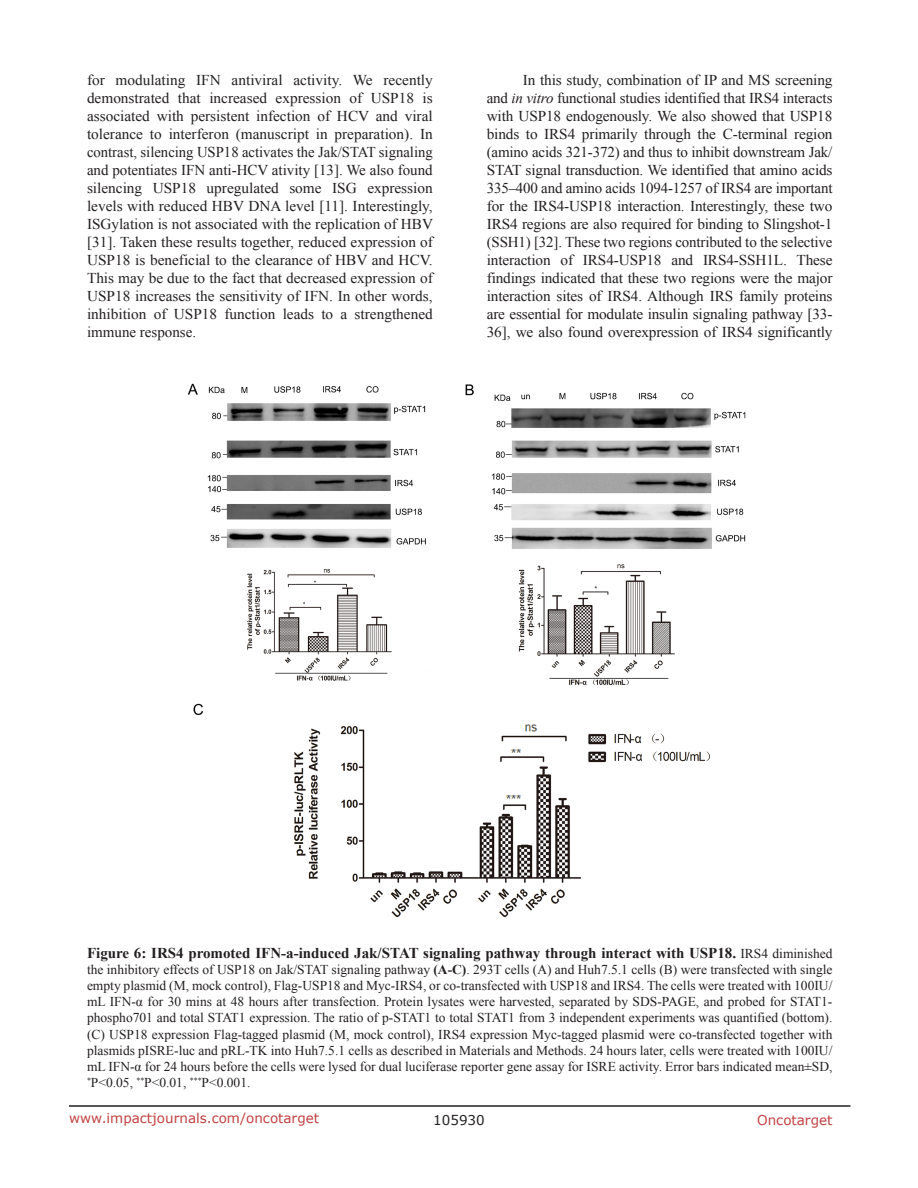
<style>
.page{position:relative;width:918px;height:1188px;background:#fff}
.page>*{position:absolute;margin:0;border:0;box-sizing:border-box;transform-origin:0 0}
.BodyText{font:15px/18px "Times New Roman";letter-spacing:-.005em;color:#231f20;text-align:justify}
.figuretext{font:700 15px "Times New Roman";color:#231f20}
.figuretext-2{font:13.5px/16.2px "Times New Roman";color:#231f20;text-align:justify}
.t1{font:13.5px "Verdana";color:#c24141}
.t2{font:13.5px "Verdana";color:#231f20}
.s1{font-style:italic}
.s2{font-weight:400;font-size:13.5px}
.s3{font-weight:700}
</style>
<div class="page">
<hr style="left:69px;top:1105px;width:781px;height:2px;background:#231f20">
<img style="left:187px;top:383px;width:559px;height:535px">
<p class="BodyText" style="left:87px;top:71px;width:348px">for modulating IFN antiviral activity. We recently demonstrated that increased expression of USP18 is associated with persistent infection of HCV and viral tolerance to interferon (manuscript in preparation). In contrast, silencing USP18 activates the Jak/STAT signaling and potentiates IFN anti-HCV ativity [13]. We also found silencing USP18 upregulated some ISG expression levels with reduced HBV DNA level [11]. Interestingly, ISGylation is not associated with the replication of HBV [31]. Taken these results together, reduced expression of USP18 is beneficial to the clearance of HBV and HCV.<br>This may be due to the fact that decreased expression of USP18 increases the sensitivity of IFN. In other words, inhibition of USP18 function leads to a strengthened immune response.</p>
<p class="BodyText" style="left:487px;top:71px;width:347px;text-indent:36px">In this study, combination of IP and MS screening and <span class="s1">in vitro</span> functional studies identified that IRS4 interacts with USP18 endogenously. We also showed that USP18 binds to IRS4 primarily through the C-terminal region (amino acids 321-372) and thus to inhibit downstream Jak/ STAT signal transduction. We identified that amino acids 335–400 and amino acids 1094-1257 of IRS4 are important for the IRS4-USP18 interaction. Interestingly, these two IRS4 regions are also required for binding to Slingshot-1 (SSH1) [32]. These two regions contributed to the selective interaction of IRS4-USP18 and IRS4-SSH1L. These findings indicated that these two regions were the major interaction sites of IRS4. Although IRS family proteins are essential for modulate insulin signaling pathway [33- 36], we also found overexpression of IRS4 significantly</p>
<p class="figuretext" style="left:87px;top:942px;width:747px">Figure 6: IRS4 promoted IFN-a-induced Jak/STAT signaling pathway through interact with USP18. <span class="s2">IRS4 diminished</span></p>
<p class="figuretext-2" style="left:87px;top:961px;width:747px">the inhibitory effects of USP18 on Jak/STAT signaling pathway <span class="s3">(A-C)</span>. 293T cells (A) and Huh7.5.1 cells (B) were transfected with single empty plasmid (M, mock control), Flag-USP18 and Myc-IRS4, or co-transfected with USP18 and IRS4. The cells were treated with 100IU/ mL IFN-α for 30 mins at 48 hours after transfection. Protein lysates were harvested, separated by SDS-PAGE, and probed for STAT1- phospho701 and total STAT1 expression. The ratio of p-STAT1 to total STAT1 from 3 independent experiments was quantified (bottom). (C) USP18 expression Flag-tagged plasmid (M, mock control), IRS4 expression Myc-tagged plasmid were co-transfected together with plasmids pISRE-luc and pRL-TK into Huh7.5.1 cells as described in Materials and Methods. 24 hours later, cells were treated with 100IU/ mL IFN-α for 24 hours before the cells were lysed for dual luciferase reporter gene assay for ISRE activity. Error bars indicated mean±SD, <sup>*</sup>P&lt;0.05, <sup>**</sup>P&lt;0.01, <sup>***</sup>P&lt;0.001.</p>
<p class="t1" style="left:69px;top:1109px;width:252px">www.impactjournals.com/oncotarget</p>
<p class="t2" style="left:433px;top:1111px;width:53px">105930</p>
<p class="t1" style="left:757px;top:1111px;width:77px">Oncotarget</p>
</div>
